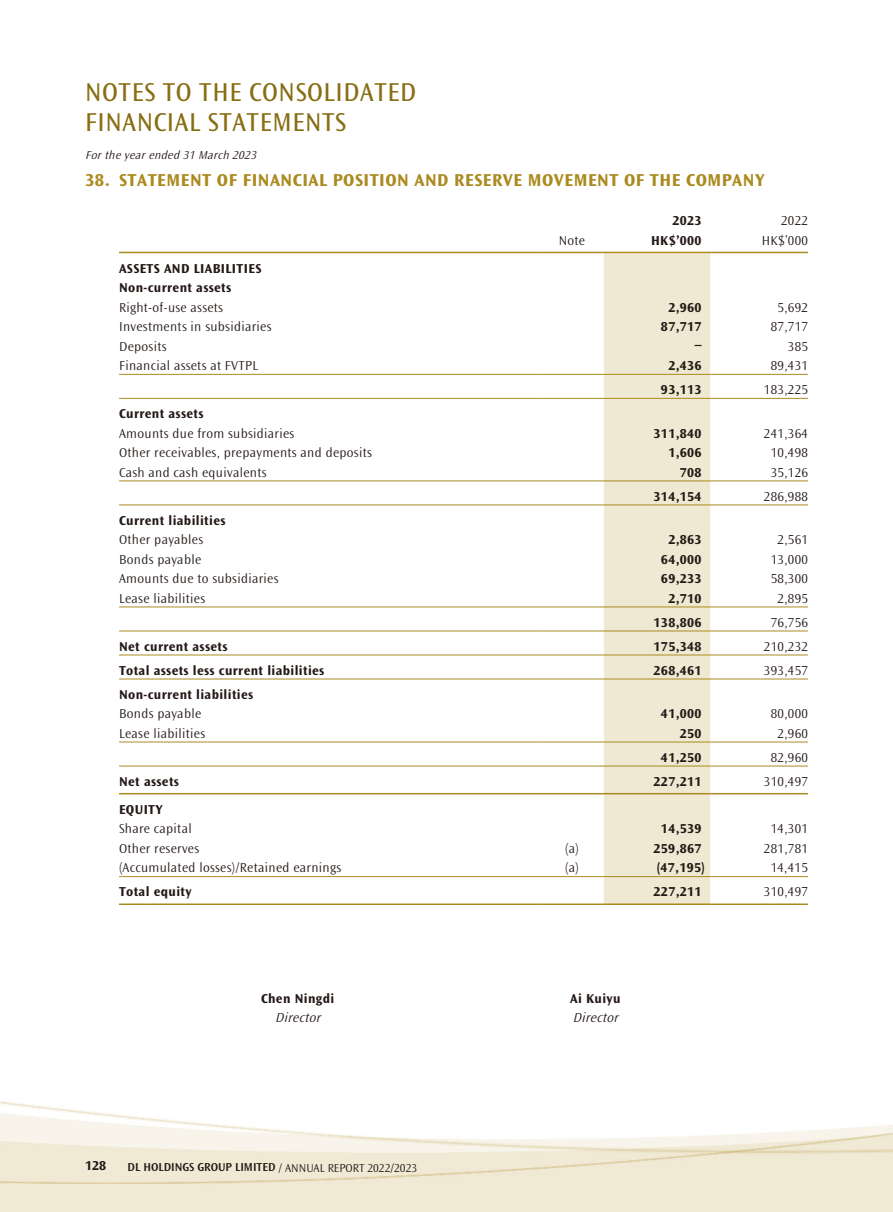
<style>
.page{position:relative;width:893px;height:1212px;background:#fff}
.page>*{position:absolute;margin:0;border:0;box-sizing:border-box;transform-origin:0 0}
.t1{font:27px/30px "Ocean Sans Std";letter-spacing:.025em;color:#886e13;scale:.96 1}
.t2{font:700 18px "Ocean Sans Std";letter-spacing:.025em;color:#ab8b20}
.t3{font:300 13.5px "Ocean Sans Std";letter-spacing:.025em;color:#231916}
.t4{font:700 13.5px/19.5px "Ocean Sans Std";letter-spacing:.025em;color:#231916}
.t5{font:italic 300 13.5px "Ocean Sans Std";color:#231916}
.t6{font:600 12px "Ocean Sans Std";color:#231916}
.t7{font:italic 300 12px "Ocean Sans Std";color:#231916}
.s1{font-weight:300}
</style>
<div class="page">
<div style="left:604px;top:253px;width:106px;height:650px;background:#efe8d2"></div>
<hr style="left:119px;top:252px;width:421px;height:1px;background:#ab8b20">
<hr style="left:540px;top:252px;width:64px;height:1px;background:#ab8b20">
<hr style="left:604px;top:252px;width:106px;height:1px;background:#ab8b20">
<hr style="left:710px;top:252px;width:98px;height:1px;background:#ab8b20">
<hr style="left:119px;top:374px;width:421px;height:1px;background:#ab8b20">
<hr style="left:540px;top:374px;width:64px;height:1px;background:#ab8b20">
<hr style="left:604px;top:374px;width:106px;height:1px;background:#ab8b20">
<hr style="left:710px;top:374px;width:98px;height:1px;background:#ab8b20">
<hr style="left:119px;top:398px;width:421px;height:1px;background:#ab8b20">
<hr style="left:540px;top:398px;width:64px;height:1px;background:#ab8b20">
<hr style="left:604px;top:398px;width:106px;height:1px;background:#ab8b20">
<hr style="left:710px;top:398px;width:98px;height:1px;background:#ab8b20">
<hr style="left:119px;top:480px;width:421px;height:1px;background:#ab8b20">
<hr style="left:540px;top:480px;width:64px;height:1px;background:#ab8b20">
<hr style="left:604px;top:480px;width:106px;height:1px;background:#ab8b20">
<hr style="left:710px;top:480px;width:98px;height:1px;background:#ab8b20">
<hr style="left:119px;top:504px;width:421px;height:1px;background:#ab8b20">
<hr style="left:540px;top:504px;width:64px;height:1px;background:#ab8b20">
<hr style="left:604px;top:504px;width:106px;height:1px;background:#ab8b20">
<hr style="left:710px;top:504px;width:98px;height:1px;background:#ab8b20">
<hr style="left:119px;top:606px;width:421px;height:1px;background:#ab8b20">
<hr style="left:540px;top:606px;width:64px;height:1px;background:#ab8b20">
<hr style="left:604px;top:606px;width:106px;height:1px;background:#ab8b20">
<hr style="left:710px;top:606px;width:98px;height:1px;background:#ab8b20">
<hr style="left:119px;top:631px;width:421px;height:1px;background:#ab8b20">
<hr style="left:540px;top:631px;width:64px;height:1px;background:#ab8b20">
<hr style="left:604px;top:631px;width:106px;height:1px;background:#ab8b20">
<hr style="left:710px;top:631px;width:98px;height:1px;background:#ab8b20">
<hr style="left:119px;top:655px;width:421px;height:1px;background:#ab8b20">
<hr style="left:540px;top:655px;width:64px;height:1px;background:#ab8b20">
<hr style="left:604px;top:655px;width:106px;height:1px;background:#ab8b20">
<hr style="left:710px;top:655px;width:98px;height:1px;background:#ab8b20">
<hr style="left:119px;top:679px;width:421px;height:1px;background:#ab8b20">
<hr style="left:540px;top:679px;width:64px;height:1px;background:#ab8b20">
<hr style="left:604px;top:679px;width:106px;height:1px;background:#ab8b20">
<hr style="left:710px;top:679px;width:98px;height:1px;background:#ab8b20">
<hr style="left:119px;top:742px;width:421px;height:1px;background:#ab8b20">
<hr style="left:540px;top:742px;width:64px;height:1px;background:#ab8b20">
<hr style="left:604px;top:742px;width:106px;height:1px;background:#ab8b20">
<hr style="left:710px;top:742px;width:98px;height:1px;background:#ab8b20">
<hr style="left:119px;top:766px;width:421px;height:1px;background:#ab8b20">
<hr style="left:540px;top:766px;width:64px;height:1px;background:#ab8b20">
<hr style="left:604px;top:766px;width:106px;height:1px;background:#ab8b20">
<hr style="left:710px;top:766px;width:98px;height:1px;background:#ab8b20">
<hr style="left:119px;top:793px;width:421px;height:1px;background:#ab8b20">
<hr style="left:540px;top:793px;width:64px;height:1px;background:#ab8b20">
<hr style="left:604px;top:793px;width:106px;height:1px;background:#ab8b20">
<hr style="left:710px;top:793px;width:98px;height:1px;background:#ab8b20">
<hr style="left:119px;top:876px;width:421px;height:1px;background:#ab8b20">
<hr style="left:540px;top:876px;width:64px;height:1px;background:#ab8b20">
<hr style="left:604px;top:876px;width:106px;height:1px;background:#ab8b20">
<hr style="left:710px;top:876px;width:98px;height:1px;background:#ab8b20">
<hr style="left:119px;top:903px;width:421px;height:2px;background:#ab8b20">
<hr style="left:540px;top:903px;width:64px;height:2px;background:#ab8b20">
<hr style="left:604px;top:903px;width:106px;height:2px;background:#ab8b20">
<hr style="left:710px;top:903px;width:98px;height:2px;background:#ab8b20">
<h1 class="t1" style="left:85px;top:78px;width:346px">NOTES TO THE CONSOLIDATED<br>FINANCIAL STATEMENTS</h1>
<p class="t7" style="left:85px;top:148px;width:176px">Forthe yearended 31 March 2023</p>
<h2 class="t2" style="left:85px;top:170px;width:681px">38. STATEMENT OF FINANCIAL POSITION AND RESERVE MOVEMENT OF THE COMPANY</h2>
<p class="t4" style="left:672px;top:211px;width:31px">2023</p>
<p class="t3" style="left:781px;top:213px;width:28px">2022</p>
<p class="t3" style="left:559px;top:233px;width:28px">Note</p>
<p class="t4" style="left:651px;top:231px;width:52px">HK$’000</p>
<p class="t3" style="left:762px;top:233px;width:48px">HK$’000</p>
<p class="t4" style="left:119px;top:259px;width:144px">ASSETS AND LIABILITIES<br>Non-current assets</p>
<p class="t3" style="left:119px;top:300px;width:105px">Right-of-use assets</p>
<p class="t4" style="left:668px;top:298px;width:35px">2,960</p>
<p class="t3" style="left:777px;top:300px;width:32px">5,692</p>
<p class="t3" style="left:119px;top:319px;width:154px">Investments in subsidiaries</p>
<p class="t4" style="left:661px;top:317px;width:42px">87,717</p>
<p class="t3" style="left:771px;top:319px;width:39px">87,717</p>
<p class="t3" style="left:119px;top:339px;width:49px">Deposits</p>
<p class="t4" style="left:695px;top:335px;width:8px">–</p>
<p class="t3" style="left:788px;top:339px;width:22px">385</p>
<p class="t3" style="left:119px;top:358px;width:141px">Financial assets at FVTPL</p>
<p class="t4" style="left:668px;top:356px;width:35px">2,436</p>
<p class="t3" style="left:771px;top:358px;width:39px">89,431</p>
<p class="t4" style="left:661px;top:380px;width:42px">93,113</p>
<p class="t3" style="left:764px;top:382px;width:45px">183,225</p>
<p class="t4" style="left:119px;top:404px;width:86px">Current assets</p>
<p class="t3" style="left:119px;top:426px;width:177px">Amounts due from subsidiaries</p>
<p class="t4" style="left:654px;top:424px;width:50px">311,840</p>
<p class="t3" style="left:764px;top:426px;width:45px">241,364</p>
<p class="t3" style="left:119px;top:445px;width:254px">Other receivables, prepayments and deposits</p>
<p class="t4" style="left:668px;top:443px;width:35px">1,606</p>
<p class="t3" style="left:771px;top:445px;width:39px">10,498</p>
<p class="t3" style="left:119px;top:465px;width:149px">Cash and cash equivalents</p>
<p class="t4" style="left:680px;top:463px;width:23px">708</p>
<p class="t3" style="left:771px;top:465px;width:39px">35,126</p>
<p class="t4" style="left:654px;top:487px;width:50px">314,154</p>
<p class="t3" style="left:764px;top:489px;width:45px">286,988</p>
<p class="t4" style="left:119px;top:511px;width:108px">Current liabilities</p>
<p class="t3" style="left:119px;top:532px;width:86px">Other payables</p>
<p class="t4" style="left:668px;top:530px;width:35px">2,863</p>
<p class="t3" style="left:777px;top:532px;width:32px">2,561</p>
<p class="t3" style="left:119px;top:552px;width:84px">Bonds payable</p>
<p class="t4" style="left:661px;top:550px;width:42px">64,000</p>
<p class="t3" style="left:771px;top:552px;width:39px">13,000</p>
<p class="t3" style="left:119px;top:571px;width:161px">Amounts due to subsidiaries</p>
<p class="t4" style="left:661px;top:569px;width:42px">69,233</p>
<p class="t3" style="left:771px;top:571px;width:39px">58,300</p>
<p class="t3" style="left:119px;top:591px;width:88px">Lease liabilities</p>
<p class="t4" style="left:668px;top:589px;width:35px">2,710</p>
<p class="t3" style="left:777px;top:591px;width:32px">2,895</p>
<p class="t4" style="left:654px;top:613px;width:50px">138,806</p>
<p class="t3" style="left:771px;top:615px;width:39px">76,756</p>
<p class="t4" style="left:119px;top:637px;width:110px">Net current assets</p>
<p class="t4" style="left:654px;top:637px;width:50px">175,348</p>
<p class="t3" style="left:764px;top:639px;width:45px">210,232</p>
<p class="t4" style="left:119px;top:661px;width:207px">Total assets less current liabilities</p>
<p class="t4" style="left:654px;top:661px;width:50px">268,461</p>
<p class="t3" style="left:764px;top:663px;width:45px">393,457</p>
<p class="t4" style="left:119px;top:685px;width:136px">Non-current liabilities</p>
<p class="t3" style="left:119px;top:706px;width:84px">Bonds payable</p>
<p class="t4" style="left:661px;top:704px;width:42px">41,000</p>
<p class="t3" style="left:771px;top:706px;width:39px">80,000</p>
<p class="t3" style="left:119px;top:726px;width:88px">Lease liabilities</p>
<p class="t4" style="left:680px;top:724px;width:23px">250</p>
<p class="t3" style="left:777px;top:726px;width:32px">2,960</p>
<p class="t4" style="left:661px;top:748px;width:42px">41,250</p>
<p class="t3" style="left:771px;top:750px;width:39px">82,960</p>
<p class="t4" style="left:119px;top:772px;width:61px">Net assets</p>
<p class="t4" style="left:654px;top:772px;width:50px">227,211</p>
<p class="t3" style="left:764px;top:774px;width:45px">310,497</p>
<p class="t4" style="left:119px;top:800px;width:45px">EQUITY</p>
<p class="t3" style="left:119px;top:821px;width:74px">Share capital</p>
<p class="t4" style="left:661px;top:819px;width:42px">14,539</p>
<p class="t3" style="left:771px;top:821px;width:39px">14,301</p>
<p class="t3" style="left:119px;top:841px;width:82px">Other reserves</p>
<p class="t3" style="left:565px;top:841px;width:15px">(a)</p>
<p class="t4" style="left:654px;top:839px;width:50px">259,867</p>
<p class="t3" style="left:764px;top:841px;width:45px">281,781</p>
<p class="t3" style="left:119px;top:860px;width:224px">(Accumulated losses)/Retained earnings</p>
<p class="t3" style="left:565px;top:860px;width:15px">(a)</p>
<p class="t4" style="left:657px;top:858px;width:49px">(47,195)</p>
<p class="t3" style="left:771px;top:860px;width:39px">14,415</p>
<p class="t4" style="left:119px;top:882px;width:74px">Total equity</p>
<p class="t4" style="left:654px;top:882px;width:50px">227,211</p>
<p class="t3" style="left:764px;top:884px;width:45px">310,497</p>
<p class="t4" style="left:261px;top:988px;width:75px">Chen Ningdi</p>
<p class="t4" style="left:570px;top:988px;width:52px">Ai Kuiyu</p>
<p class="t5" style="left:275px;top:1010px;width:50px">Director</p>
<p class="t5" style="left:573px;top:1010px;width:50px">Director</p>
<p class="t4" style="left:85px;top:1156px;width:23px">128</p>
<p class="t6" style="left:128px;top:1160px;width:291px">DL HOLDINGS GROUP LIMITED <span class="s1">/ ANNUAL REPORT 2022/2023</span></p>
</div>
